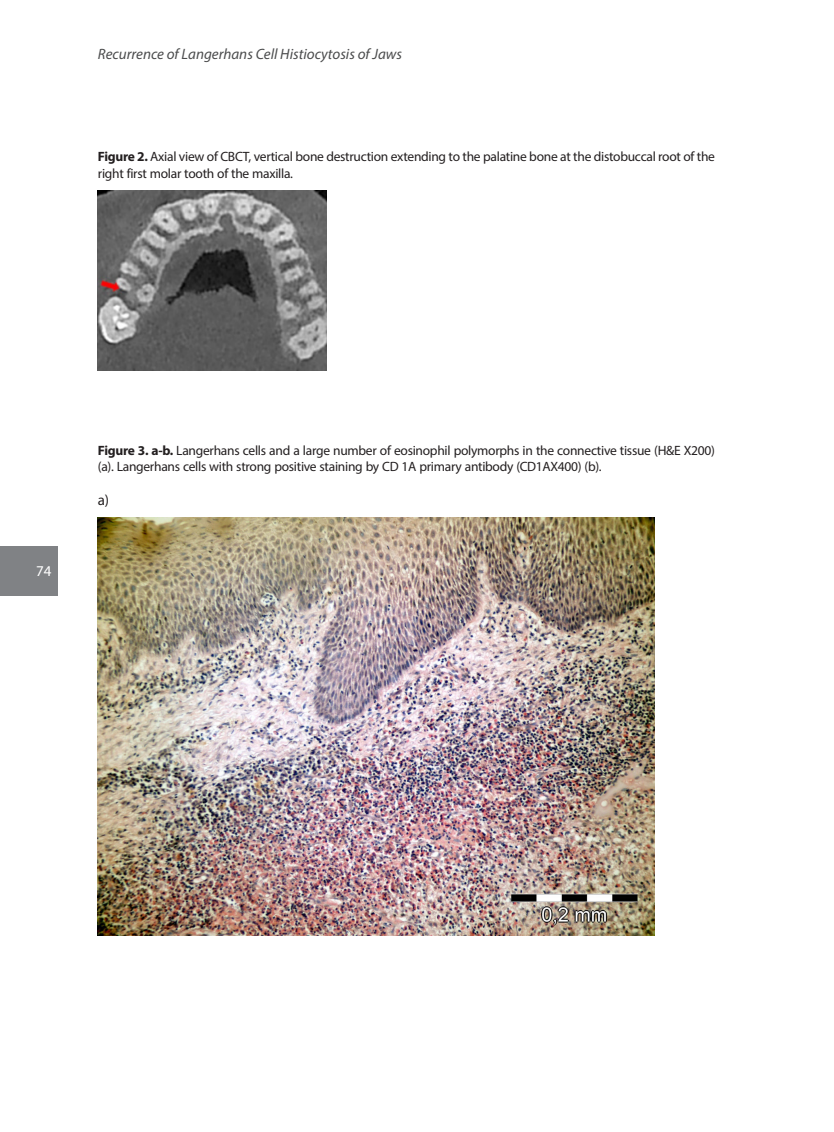
<style>
.page{position:relative;width:834px;height:1132px;background:#fff}
.page>*{position:absolute;margin:0;border:0;box-sizing:border-box;transform-origin:0 0}
.t1{font:italic 15px "Myriad Pro";color:#4b4c4d}
.t2{font:15px "Myriad Pro";color:#fff}
.AurumNormal{font:15px "Myriad Pro";color:#231f20}
.pictTXT{font:13.5px/16.5px "Myriad Pro";letter-spacing:-.02em;color:#231f20}
.s1{font-weight:700}
</style>
<div class="page">
<div style="left:0;top:546px;width:57px;height:49px;background:#808285"></div>
<img style="left:98px;top:190px;width:228px;height:180px">
<img style="left:98px;top:517px;width:556px;height:417px">
<p class="t1" style="left:98px;top:45px;width:305px">Recurrence of Langerhans Cell Histiocytosis of Jaws</p>
<p class="pictTXT" style="left:98px;top:148px;width:618px"><span class="s1">Figure 2.</span> Axial view of CBCT, vertical bone destruction extending to the palatine bone at the distobuccal root of the right first molar tooth of the maxilla.</p>
<p class="t2" style="left:36px;top:562px;width:17px">74</p>
<p class="pictTXT" style="left:98px;top:441px;width:618px"><span class="s1">Figure 3. a-b.</span> Langerhans cells and a large number of eosinophil polymorphs in the connective tissue (H&amp;E X200) (a). Langerhans cells with strong positive staining by CD 1A primary antibody (CD1AX400) (b).</p>
<p class="AurumNormal" style="left:98px;top:490px;width:13px">a)</p>
</div>
